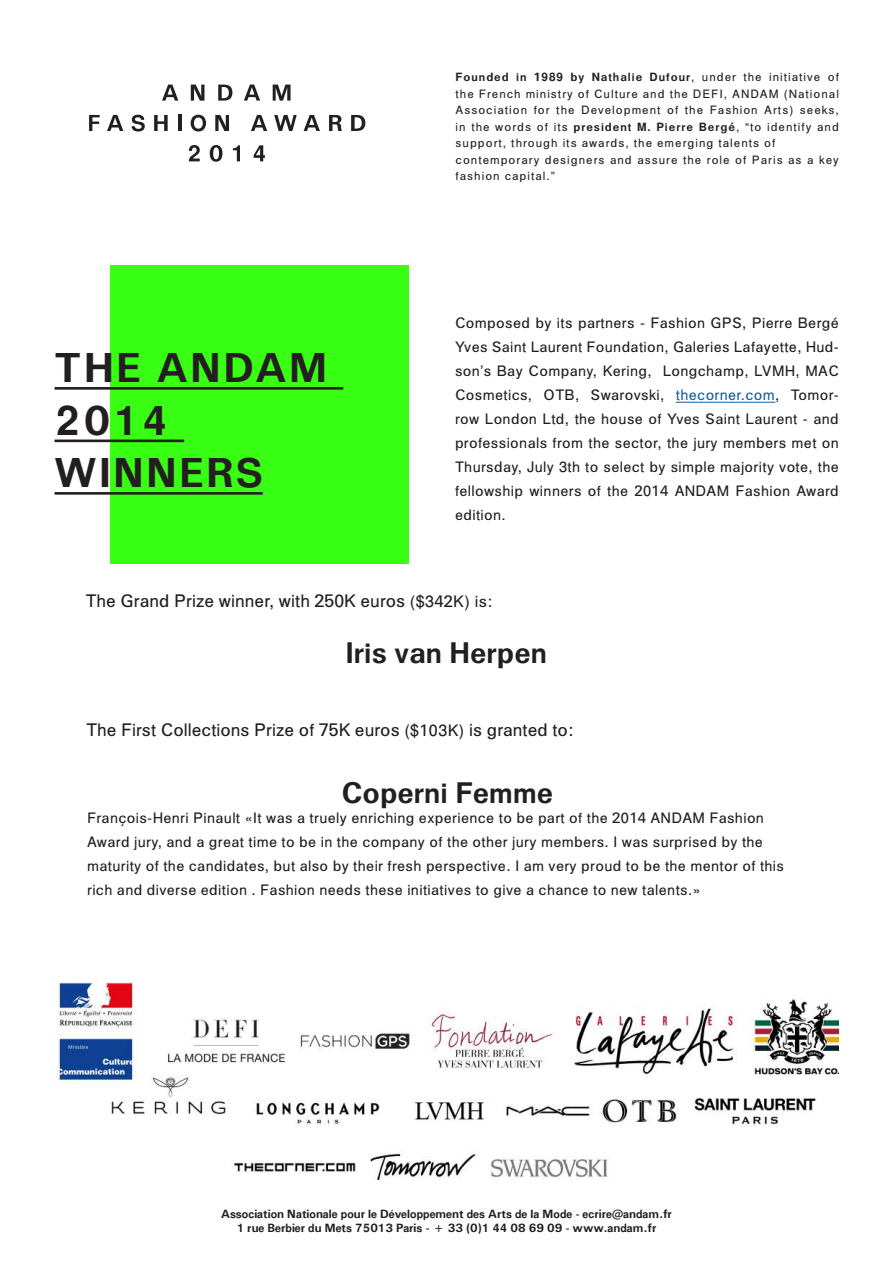
<style>
.page{position:relative;width:893px;height:1263px;background:#fff}
.page>*{position:absolute;margin:0;border:0;box-sizing:border-box;transform-origin:0 0}
.t1{font:700 42px/52.5px "And F";letter-spacing:.06em;color:#231f20}
.t2{font:700 30px "And EN";color:#231f20}
.t3{font:18px "And EN";color:#231f20}
.t4{font:15px/24px "And EN";letter-spacing:.02em;color:#231f20;text-align:justify}
.t5{font:12px/16.5px "And EN";letter-spacing:.08em;color:#231f20}
.t6{font:700 12px/14.4px "And F";color:#231f20;text-align:center}
.s1{font-weight:700}
.s2{color:#175d9e}
.s3{font-size:16.5px}
</style>
<div class="page">
<div style="left:111px;top:266px;width:297px;height:297px;background:#39ff14"></div>
<hr style="left:55px;top:387px;width:288px;height:3px;background:#231f20">
<hr style="left:55px;top:439px;width:129px;height:3px;background:#231f20">
<hr style="left:55px;top:492px;width:208px;height:3px;background:#231f20">
<hr style="left:676px;top:402px;width:99px;height:1px;background:#175d9e">
<img style="left:58px;top:982px;width:781px;height:197px">
<svg style="left:162px;top:85px;width:16px;height:16px"></svg>
<svg style="left:191px;top:85px;width:13px;height:16px"></svg>
<svg style="left:218px;top:85px;width:14px;height:16px"></svg>
<svg style="left:244px;top:85px;width:16px;height:16px"></svg>
<svg style="left:273px;top:85px;width:18px;height:16px"></svg>
<svg style="left:89px;top:115px;width:11px;height:16px"></svg>
<svg style="left:107px;top:115px;width:16px;height:16px"></svg>
<svg style="left:132px;top:115px;width:13px;height:16px"></svg>
<svg style="left:154px;top:115px;width:14px;height:16px"></svg>
<hr style="left:178px;top:115px;width:3px;height:16px;background:#231f20">
<svg style="left:191px;top:115px;width:15px;height:16px"></svg>
<svg style="left:215px;top:115px;width:14px;height:16px"></svg>
<svg style="left:251px;top:115px;width:16px;height:16px"></svg>
<svg style="left:274px;top:115px;width:23px;height:16px"></svg>
<svg style="left:304px;top:115px;width:16px;height:16px"></svg>
<svg style="left:329px;top:115px;width:13px;height:16px"></svg>
<svg style="left:351px;top:115px;width:14px;height:16px"></svg>
<svg style="left:189px;top:145px;width:11px;height:16px"></svg>
<svg style="left:210px;top:145px;width:12px;height:17px"></svg>
<svg style="left:233px;top:145px;width:7px;height:16px"></svg>
<svg style="left:254px;top:145px;width:11px;height:16px"></svg>
<h1 class="t1" style="left:55px;top:341px;width:274px">THE ANDAM<br>2014<br>WINNERS</h1>
<p class="t5" style="left:456px;top:69px;width:385px"><span class="s1">Founded in 1989 by Nathalie Dufour</span>, under the initiative of the French ministry of Culture and the DEFI, ANDAM (National Association for the Development of the Fashion Arts) seeks, in the words of its <span class="s1">president M. Pierre Bergé</span>, “to identify and support, through its awards, the emerging talents of contemporary designers and assure the role of Paris as a key fashion capital.”</p>
<p class="t4" style="left:455px;top:311px;width:385px">Composed by its partners - Fashion GPS, Pierre Bergé Yves Saint Laurent Foundation, Galeries Lafayette, Hud&shy;son’s Bay Company, Kering, Longchamp, LVMH, MAC Cosmetics, OTB, Swarovski, <span class="s2">thecorner.com</span>, Tomor&shy;row London Ltd, the house of Yves Saint Laurent - and professionals from the sector, the jury members met on Thursday, July 3th to select by simple majority vote, the fellowship winners of the 2014 ANDAM Fashion Award edition.</p>
<p class="t3" style="left:86px;top:590px;width:408px">The Grand Prize winner, with 250K euros <span class="s3">($342K) is:</span></p>
<h2 class="t2" style="left:346px;top:636px;width:203px">Iris van Herpen</h2>
<p class="t3" style="left:86px;top:720px;width:488px">The First Collections Prize of 75K euros <span class="s3">($103K)</span> is granted to:</p>
<h2 class="t2" style="left:341px;top:776px;width:213px">Coperni Femme</h2>
<p class="t4" style="left:87px;top:806px;width:698px;text-align:left">François-Henri Pinault «It was a truely enriching experience to be part of the 2014 ANDAM Fashion Award jury, and a great time to be in the company of the other jury members. I was surprised by the maturity of the candidates, but also by their fresh perspective. I am very proud to be the mentor of this rich and diverse edition . Fashion needs these initiatives to give a chance to new talents.»</p>
<p class="t6" style="left:221px;top:1206px;width:452px">Association Nationale pour le Développement des Arts de la Mode - ecrire@andam.fr<br>1 rue Berbier du Mets 75013 Paris - + 33 (0)1 44 08 69 09 - www.andam.fr</p>
</div>
